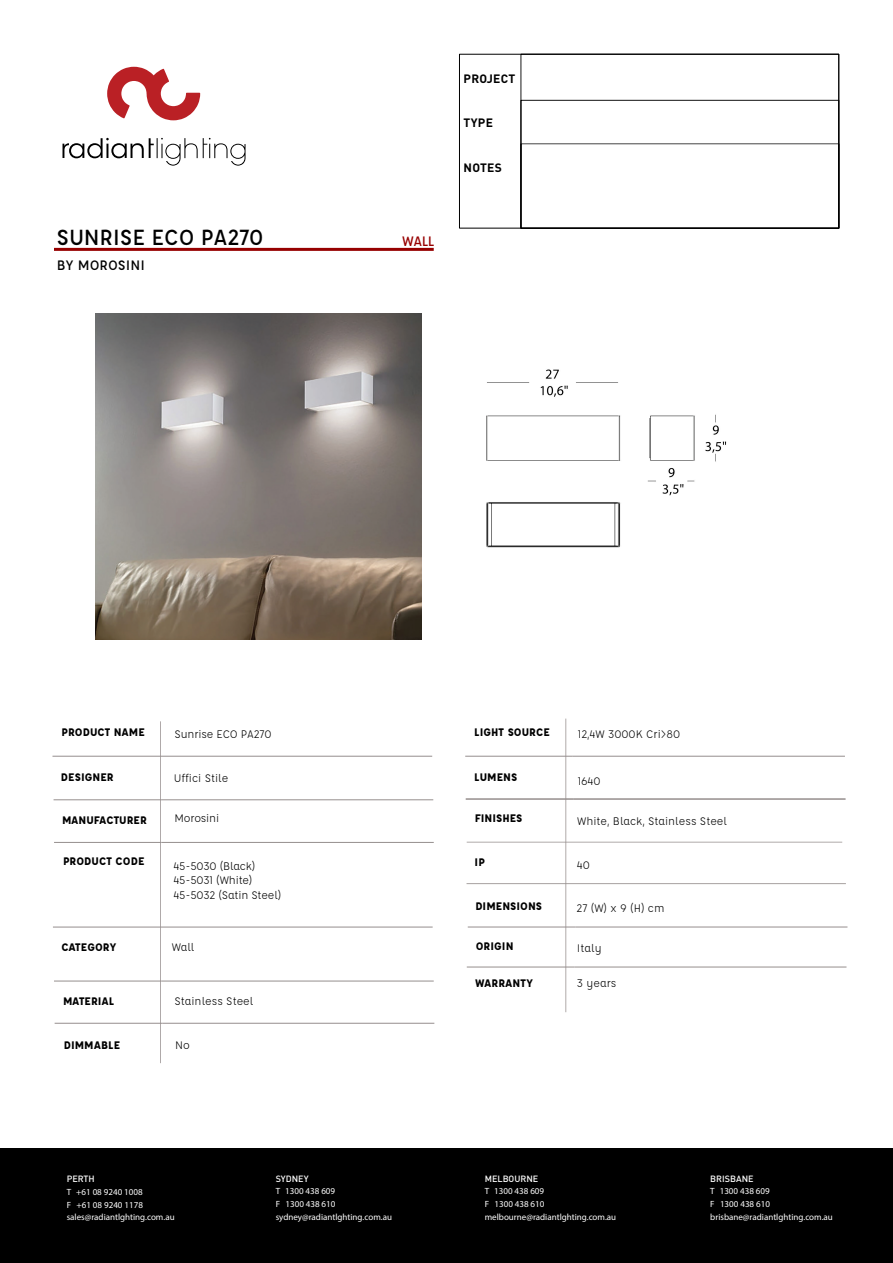
<style>
.page{position:relative;width:893px;height:1263px;background:#fff}
.page>*{position:absolute;margin:0;border:0;box-sizing:border-box;transform-origin:0 0}
.t1{font:500 24px "Affogato";letter-spacing:-.01em;color:#000}
.t2{font:500 15px "Affogato";color:#000}
.t3{font:500 15px "Affogato";color:#970000}
.t4{font:12px/14.4px "Affogato";color:#000}
.t5{font:700 12px "Affogato";color:#000}
.t6{font:700 12px "DIN Pro";letter-spacing:.02em;color:#000}
.t7{font:9px/12.8px "DIN Pro";color:#fff}
.t8{font:500 9px "DIN Pro";color:#fff}
</style>
<div class="page">
<hr style="left:52px;top:756px;width:108px;height:1px;background:#958e8d">
<hr style="left:160px;top:756px;width:272px;height:1px;background:#958e8d">
<hr style="left:54px;top:799px;width:107px;height:1px;background:#958e8d">
<hr style="left:161px;top:799px;width:272px;height:1px;background:#958e8d">
<hr style="left:160px;top:721px;width:2px;height:342px;background:#958e8d">
<hr style="left:54px;top:842px;width:108px;height:1px;background:#958e8d">
<hr style="left:162px;top:842px;width:272px;height:1px;background:#958e8d">
<hr style="left:53px;top:927px;width:108px;height:1px;background:#958e8d">
<hr style="left:161px;top:927px;width:272px;height:1px;background:#958e8d">
<hr style="left:54px;top:981px;width:108px;height:1px;background:#958e8d">
<hr style="left:162px;top:981px;width:272px;height:1px;background:#958e8d">
<svg style="left:107px;top:67px;width:93px;height:53px"></svg>
<svg style="left:63px;top:138px;width:183px;height:28px"></svg>
<hr style="left:54px;top:248px;width:380px;height:3px;background:#960000">
<hr style="left:565px;top:719px;width:2px;height:293px;background:#958e8d">
<hr style="left:467px;top:841px;width:375px;height:2px;background:#958e8d">
<hr style="left:466px;top:883px;width:380px;height:1px;background:#958e8d">
<hr style="left:468px;top:927px;width:107px;height:1px;background:#958e8d">
<hr style="left:575px;top:927px;width:272px;height:1px;background:#958e8d">
<hr style="left:467px;top:967px;width:107px;height:1px;background:#958e8d">
<hr style="left:574px;top:967px;width:272px;height:1px;background:#958e8d">
<div style="left:0;top:1148px;width:893px;height:115px;background:#000"></div>
<div style="left:521px;top:54px;width:318px;height:174px;border:1px solid #000"></div>
<hr style="left:465px;top:756px;width:108px;height:1px;background:#958e8d">
<hr style="left:573px;top:756px;width:272px;height:1px;background:#958e8d">
<hr style="left:466px;top:799px;width:107px;height:1px;background:#958e8d">
<hr style="left:573px;top:799px;width:272px;height:1px;background:#958e8d">
<img style="left:96px;top:314px;width:325px;height:325px">
<img style="left:486px;top:369px;width:241px;height:179px">
<hr style="left:55px;top:1023px;width:107px;height:1px;background:#958e8d">
<hr style="left:162px;top:1023px;width:272px;height:1px;background:#958e8d">
<h1 class="t1" style="left:57px;top:222px;width:208px">SUNRISE ECO PA270</h1>
<h2 class="t3" style="left:402px;top:232px;width:34px">WALL</h2>
<h2 class="t2" style="left:57px;top:256px;width:89px">BY MOROSINI</h2>
<h3 class="t6" style="left:464px;top:68px;width:53px">PROJECT</h3>
<h3 class="t6" style="left:464px;top:113px;width:31px">TYPE</h3>
<h3 class="t6" style="left:464px;top:158px;width:40px">NOTES</h3>
<h3 class="t5" style="left:62px;top:724px;width:85px">PRODUCT NAME</h3>
<h3 class="t4" style="left:175px;top:726px;width:98px">Sunrise ECO PA270</h3>
<h3 class="t5" style="left:61px;top:769px;width:54px">DESIGNER</h3>
<h3 class="t4" style="left:174px;top:771px;width:56px">Uffici Stile</h3>
<h3 class="t5" style="left:62px;top:812px;width:86px">MANUFACTURER</h3>
<h3 class="t4" style="left:174px;top:811px;width:46px">Morosini</h3>
<h3 class="t5" style="left:63px;top:853px;width:83px">PRODUCT CODE</h3>
<h3 class="t4" style="left:173px;top:858px;width:109px">45-5030 (Black)<br>45-5031 (White)<br>45-5032 (Satin Steel)</h3>
<h3 class="t5" style="left:62px;top:939px;width:56px">CATEGORY</h3>
<h3 class="t4" style="left:172px;top:940px;width:24px">Wall</h3>
<h3 class="t5" style="left:63px;top:994px;width:53px">MATERIAL</h3>
<h3 class="t4" style="left:174px;top:994px;width:80px">Stainless Steel</h3>
<h3 class="t5" style="left:64px;top:1037px;width:58px">DIMMABLE</h3>
<h3 class="t4" style="left:175px;top:1038px;width:16px">No</h3>
<p class="t8" style="left:67px;top:1171px;width:30px">PERTH</p>
<p class="t7" style="left:67px;top:1185px;width:109px">T +61 08 9240 1008<br>F +61 08 9240 1178 sales@radiantlghting.com.au</p>
<p class="t8" style="left:276px;top:1171px;width:34px">SYDNEY</p>
<p class="t7" style="left:276px;top:1185px;width:118px">T 1300 438 609<br>F 1300 438 610 sydney@radiantlghting.com.au</p>
<h3 class="t5" style="left:474px;top:725px;width:77px">LIGHT SOURCE</h3>
<h3 class="t4" style="left:578px;top:727px;width:104px">12,4W 3000K Cri&gt;80</h3>
<h3 class="t5" style="left:474px;top:770px;width:45px">LUMENS</h3>
<h3 class="t4" style="left:578px;top:774px;width:24px">1640</h3>
<h3 class="t5" style="left:475px;top:810px;width:49px">FINISHES</h3>
<h3 class="t4" style="left:577px;top:814px;width:151px">White, Black, Stainless Steel</h3>
<h3 class="t5" style="left:475px;top:855px;width:12px">IP</h3>
<h3 class="t4" style="left:577px;top:858px;width:15px">40</h3>
<h3 class="t5" style="left:475px;top:898px;width:68px">DIMENSIONS</h3>
<h3 class="t4" style="left:577px;top:900px;width:89px">27 (W) x 9 (H) cm</h3>
<h3 class="t5" style="left:476px;top:938px;width:39px">ORIGIN</h3>
<h3 class="t4" style="left:577px;top:940px;width:26px">Italy</h3>
<h3 class="t5" style="left:475px;top:975px;width:59px">WARRANTY</h3>
<h3 class="t4" style="left:577px;top:976px;width:41px">3 years</h3>
<p class="t8" style="left:485px;top:1171px;width:55px">MELBOURNE</p>
<p class="t7" style="left:485px;top:1185px;width:133px">T 1300 438 609<br>F 1300 438 610 melbourne@radiantlghting.com.au</p>
<p class="t8" style="left:710px;top:1171px;width:45px">BRISBANE</p>
<p class="t7" style="left:710px;top:1185px;width:124px">T 1300 438 609<br>F 1300 438 610 brisbane@radiantlghting.com.au</p>
</div>
